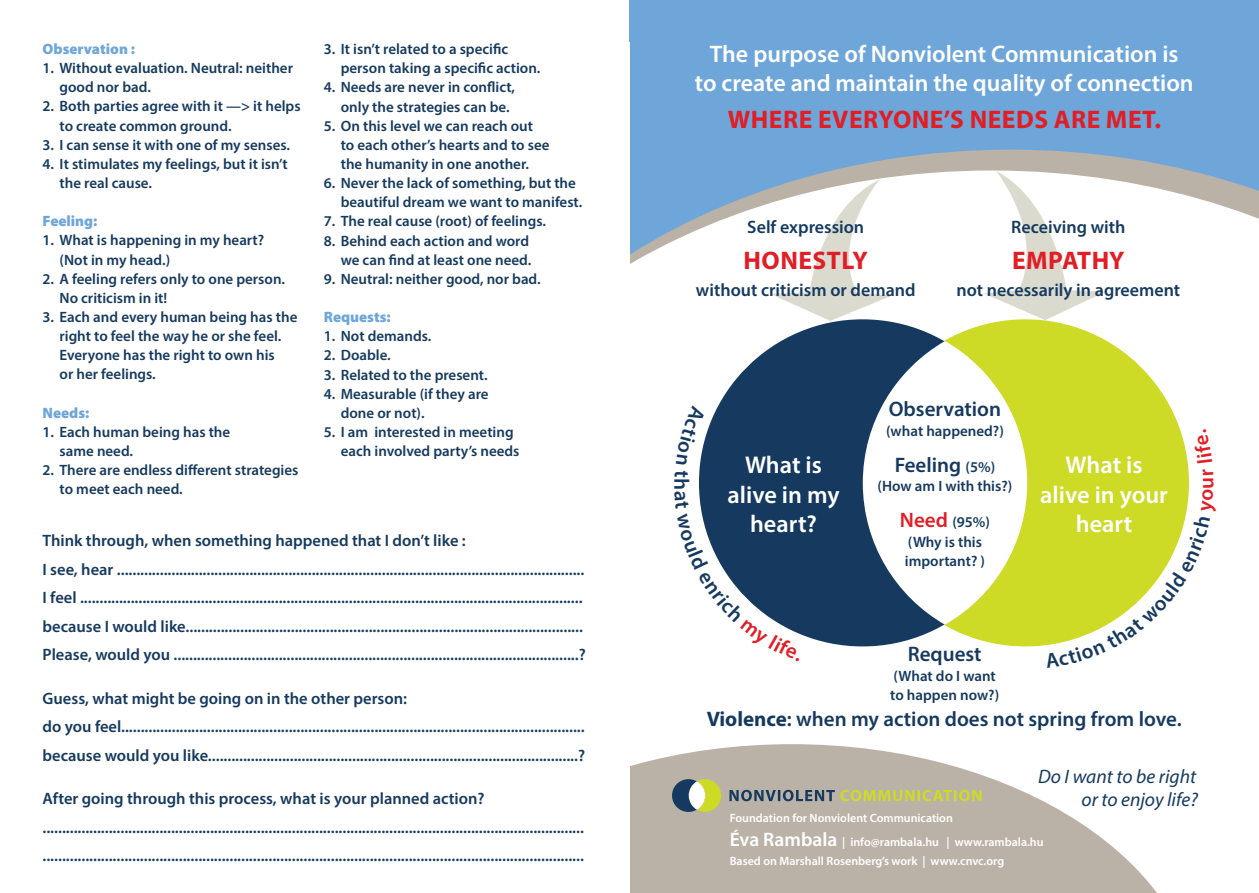
<style>
.page{position:relative;width:1259px;height:893px;background:#fff}
.page>*{position:absolute;margin:0;border:0;box-sizing:border-box;transform-origin:0 0}
.t1{font:700 25.5px "Myriad Pro";letter-spacing:.02em;color:#e11e25}
.t2{font:600 24.3px/29.1px "Myriad Pro";color:#fff;text-align:center}
.t3{font:600 24px/28.8px "Myriad Pro";color:#fff;text-align:center}
.t4{font:600 21px "Myriad Pro";color:#163a5f}
.t5{font:600 21px "Myriad Pro";color:#e11e25}
.t6{font:italic 19.5px/23.4px "Myriad Pro";color:#163a5f;text-align:right}
.t7{font:600 18px "Myriad Pro";color:#163a5f}
.t8{font:600 16.5px/28.5px "Myriad Pro";color:#163a5f}
.t9{font:600 15px/19.2px "Myriad Pro";color:#163a5f}
.t10{font:900 15px "Myriad Pro";color:#6ea6d9}
.t11{font:600 12px/23.4px "Myriad Pro";color:#fff}
.s1{font-size:15px}
.s2{font-size:21px;color:#e11e25}
.s3{font-weight:700}
.s4{font-size:19.5px}
</style>
<div class="page">
<div style="left:629px;top:0;width:630px;height:893px;background:#6ea6d9"></div>
<svg style="left:629px;top:150px;width:562px;height:21px"></svg>
<svg style="left:629px;top:171px;width:630px;height:722px;background:#f6f8fa"></svg>
<svg style="left:629px;top:744px;width:570px;height:149px;background:#cec7bf"></svg>
<div style="left:861px;top:319px;width:328px;height:327px;background:#cdda26;border-radius:50%"></div>
<div style="left:699px;top:319px;width:327px;height:327px;background:#163a5f;border-radius:50%"></div>
<div style="left:863px;top:341px;width:164px;height:284px;background:#fff;border-radius:50%"></div>
<svg style="left:770px;top:180px;width:122px;height:141px;background:#efefec"></svg>
<svg style="left:983px;top:171px;width:123px;height:149px;background:#f4f4f0"></svg>
<div style="left:688px;top:779px;width:33px;height:33px;background:#cdda26;border-radius:50%"></div>
<div style="left:672px;top:779px;width:33px;height:33px;background:#163a5f;border-radius:50%"></div>
<svg style="left:688px;top:781px;width:17px;height:29px"></svg>
<svg style="left:729px;top:790px;width:252px;height:11px;background:#9ea475"></svg>
<svg style="left:1045px;top:489px;width:172px;height:179px"></svg>
<svg style="left:1202px;top:469px;width:11px;height:6px"></svg>
<svg style="left:1194px;top:429px;width:18px;height:34px"></svg>
<svg style="left:674px;top:405px;width:31px;height:73px;background:#eff2f4"></svg>
<svg style="left:674px;top:491px;width:125px;height:170px"></svg>
<p class="t10" style="left:43px;top:39px;width:94px">Observation :</p>
<p class="t9" style="left:60px;top:58px;width:235px;text-indent:-17px">1. Without evaluation. Neutral: neither good nor bad.</p>
<p class="t9" style="left:60px;top:96px;width:243px;text-indent:-17px">2. Both parties agree with it —&gt; it helps to create common ground.</p>
<p class="t9" style="left:43px;top:135px;width:249px">3. I can sense it with one of my senses.</p>
<p class="t9" style="left:60px;top:154px;width:230px;text-indent:-17px">4. It stimulates my feelings, but it isn’t the real cause.</p>
<p class="t10" style="left:43px;top:211px;width:56px">Feeling:</p>
<p class="t9" style="left:60px;top:230px;width:206px;text-indent:-17px">1. What is happening in my heart? (Not in my head.)</p>
<p class="t9" style="left:60px;top:269px;width:227px;text-indent:-17px">2. A feeling refers only to one person.<br>No criticism in it!</p>
<p class="t9" style="left:60px;top:307px;width:239px;text-indent:-17px">3. Each and every human being has the right to feel the way he or she feel.<br>Everyone has the right to own his<br>or her feelings.</p>
<p class="t10" style="left:43px;top:403px;width:48px">Needs:</p>
<p class="t9" style="left:60px;top:422px;width:172px;text-indent:-17px">1. Each human being has the same need.</p>
<p class="t9" style="left:60px;top:460px;width:240px;text-indent:-17px">2. There are endless different strategies to meet each need.</p>
<p class="t9" style="left:341px;top:39px;width:201px;text-indent:-17px">3. It isn’t related to a specific person taking a specific action.</p>
<p class="t9" style="left:341px;top:77px;width:176px;text-indent:-17px">4. Needs are never in conflict, only the strategies can be.</p>
<p class="t9" style="left:341px;top:116px;width:210px;text-indent:-17px">5. On this level we can reach out to each other’s hearts and to see the humanity in one another.</p>
<p class="t9" style="left:341px;top:173px;width:243px;text-indent:-17px">6. Never the lack of something, but the beautiful dream we want to manifest.</p>
<p class="t9" style="left:324px;top:211px;width:224px">7. The real cause (root) of feelings.</p>
<p class="t9" style="left:324px;top:230px;width:209px;text-align:right">8. Behind each action and word we can find at least one need.</p>
<p class="t9" style="left:324px;top:269px;width:218px">9. Neutral: neither good, nor bad.</p>
<p class="t10" style="left:324px;top:307px;width:69px">Requests:</p>
<p class="t9" style="left:324px;top:326px;width:109px">1. Not demands.</p>
<p class="t9" style="left:324px;top:345px;width:69px">2. Doable.</p>
<p class="t9" style="left:324px;top:364px;width:165px">3. Related to the present.</p>
<p class="t9" style="left:341px;top:384px;width:149px;text-indent:-17px">4. Measurable (if they are done or not).</p>
<p class="t9" style="left:341px;top:422px;width:180px;text-indent:-17px">5. I am interested in meeting each involved party’s needs</p>
<p class="t8" style="left:43px;top:526px;width:545px">Think through, when something happened that I don’t like :<br>I see, hear ........................................................................................................................<br>I feel ................................................................................................................................. because I would like......................................................................................................<br>Please, would you ........................................................................................................?</p>
<p class="t8" style="left:43px;top:683px;width:544px">Guess, what might be going on in the other person:<br>do you feel....................................................................................................................... because would you like...............................................................................................?</p>
<p class="t8" style="left:43px;top:784px;width:543px">After going through this process, what is your planned action? ........................................................................................................................................... ...........................................................................................................................................</p>
<h3 class="t3" style="left:695px;top:39px;width:500px">The purpose of Nonviolent Communication is<br>to create and maintain the quality of connection</h3>
<h1 class="t1" style="left:727px;top:103px;width:435px">WHERE EVERYONE’S NEEDS ARE MET.</h1>
<p class="t7" style="left:747px;top:215px;width:118px">Self expression</p>
<h1 class="t1" style="left:743px;top:243px;width:126px">HONESTLY</h1>
<p class="t7" style="left:696px;top:278px;width:221px">without criticism or demand</p>
<p class="t7" style="left:1011px;top:215px;width:116px">Receiving with</p>
<h1 class="t1" style="left:1012px;top:243px;width:114px">EMPATHY</h1>
<p class="t7" style="left:956px;top:278px;width:225px">not necessarily in agreement</p>
<p class="t4" style="left:695px;top:478px;width:14px;rotate:90deg">h</p>
<p class="t4" style="left:889px;top:396px;width:114px">Observation</p>
<p class="t9" style="left:886px;top:421px;width:119px">(what happened?)</p>
<p class="t4" style="left:894px;top:451px;width:102px">Feeling <span class="s1">(5%)</span></p>
<p class="t9" style="left:877px;top:476px;width:136px">(How am I with this?)</p>
<p class="t9" style="left:900px;top:512px;width:92px;text-align:center"><span class="s2">Need</span> (95%) (Why is this important? )</p>
<h2 class="t2" style="left:727px;top:450px;width:113px">What is alive in my heart?</h2>
<h2 class="t2" style="left:1040px;top:450px;width:129px">What is alive in your heart</h2>
<p class="t5" style="left:1193px;top:489px;width:14px;rotate:-90deg">u</p>
<p class="t4" style="left:907px;top:641px;width:75px">Request</p>
<p class="t9" style="left:890px;top:666px;width:111px">(What do I want to happen now?)</p>
<p class="t4" style="left:707px;top:706px;width:476px"><span class="s3">VIOLENCE</span>: when my action does not spring from love.</p>
<p class="t6" style="left:1038px;top:764px;width:161px">Do I want to be right or to enjoy life?</p>
<p class="t11" style="left:729px;top:806px;width:315px">Foundation for Nonviolent Communication<br><span class="s4">Éva Rambala</span> | info@rambala.hu | www.rambala.hu</p>
<p class="t11" style="left:729px;top:849px;width:276px">Based on Marshall Rosenberg’s work | www.cnvc.org</p>
</div>
